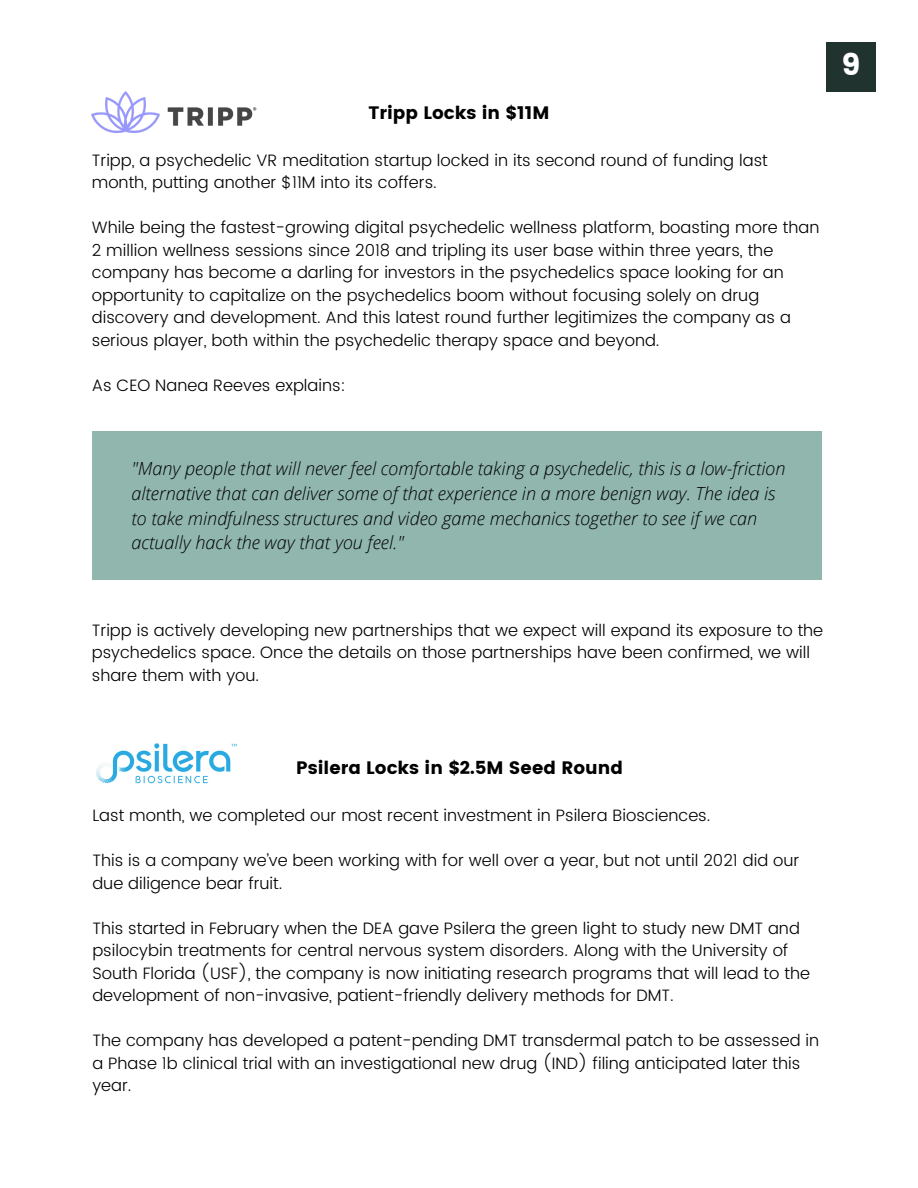
<style>
.page{position:relative;width:918px;height:1188px;background:#fff}
.page>*{position:absolute;margin:0;border:0;box-sizing:border-box;transform-origin:0 0}
.t1{font:30px "Poppins";color:#fff}
.t2{font:italic 300 18px/24.8px "Open Sans";color:#000}
.t3{font:18px "Poppins";color:#000}
.t4{font:300 16.5px/22.5px "Poppins";color:#000}
</style>
<div class="page">
<div style="left:826px;top:42px;width:50px;height:50px;background:#21332f"></div>
<img style="left:92px;top:92px;width:164px;height:40px">
<div style="left:92px;top:432px;width:730px;height:148px;background:#90b6ad"></div>
<img style="left:96px;top:743px;width:141px;height:41px">
<p class="t3" style="left:369px;top:102px;width:182px">Tripp Locks in $11M</p>
<p class="t4" style="left:92px;top:149px;width:678px">Tripp, a psychedelic VR meditation startup locked in its second round of funding last month, putting another $11M into its coffers.</p>
<p class="t4" style="left:92px;top:216px;width:729px">While being the fastest-growing digital psychedelic wellness platform, boasting more than 2 million wellness sessions since 2018 and tripling its user base within three years, the company has become a darling for investors in the psychedelics space looking for an opportunity to capitalize on the psychedelics boom without focusing solely on drug discovery and development. And this latest round further legitimizes the company as a serious player, both within the psychedelic therapy space and beyond.</p>
<p class="t4" style="left:92px;top:374px;width:255px">As CEO Nanea Reeves explains:</p>
<p class="t1" style="left:841px;top:48px;width:21px">9</p>
<p class="t2" style="left:131px;top:456px;width:656px">"Many people that will never feel comfortable taking a psychedelic, this is a low-friction alternative that can deliver some of that experience in a more benign way. The idea is to take mindfulness structures and video game mechanics together to see if we can actually hack the way that you feel."</p>
<p class="t4" style="left:92px;top:619px;width:733px">Tripp is actively developing new partnerships that we expect will expand its exposure to the psychedelics space. Once the details on those partnerships have been confirmed, we will share them with you.</p>
<p class="t3" style="left:296px;top:757px;width:328px">Psilera Locks in $2.5M Seed Round</p>
<p class="t4" style="left:92px;top:804px;width:620px">Last month, we completed our most recent investment in Psilera Biosciences.</p>
<p class="t4" style="left:92px;top:849px;width:708px">This is a company we’ve been working with for well over a year, but not until 2021 did our due diligence bear fruit.</p>
<p class="t4" style="left:92px;top:917px;width:719px">This started in February when the DEA gave Psilera the green light to study new DMT and psilocybin treatments for central nervous system disorders. Along with the University of South Florida (USF), the company is now initiating research programs that will lead to the development of non-invasive, patient-friendly delivery methods for DMT.</p>
<p class="t4" style="left:92px;top:1029px;width:728px">The company has developed a patent-pending DMT transdermal patch to be assessed in a Phase 1b clinical trial with an investigational new drug (IND) filing anticipated later this year.</p>
</div>
